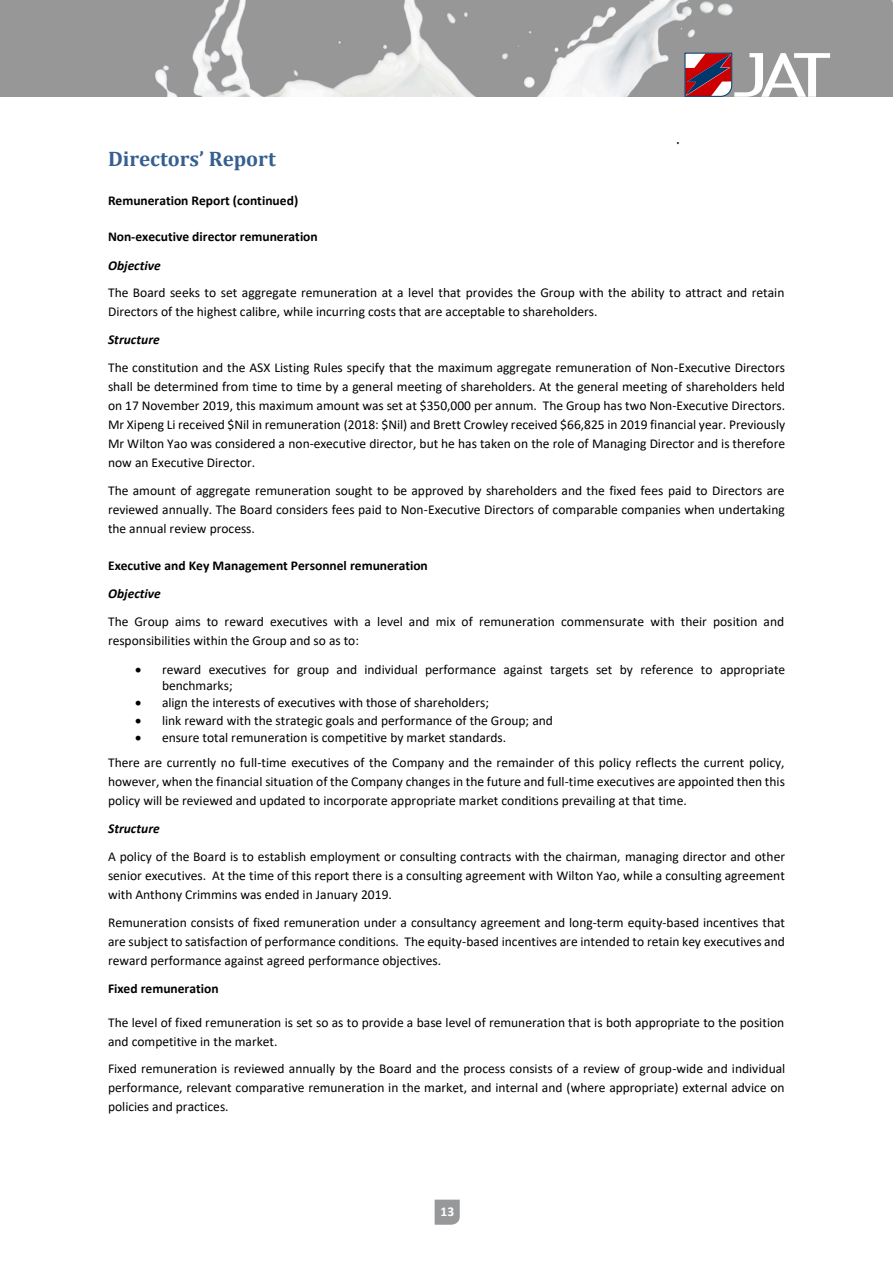
<style>
.page{position:relative;width:893px;height:1263px;background:#fff}
.page>*{position:absolute;margin:0;border:0;box-sizing:border-box;transform-origin:0 0}
.t1{font:700 21px "Cambria";color:#365f91}
.t2{font:13.5px/19px "Calibri";color:#000}
.t3{font:700 13.5px "Calibri";color:#000}
.t4{font:700 13.5px "Calibri";color:#fff}
.s1{font-weight:700}
.s2{font-weight:700;font-style:italic}
</style>
<div class="page">
<img style="left:0;top:0;width:893px;height:97px">
<svg style="left:684px;top:52px;width:146px;height:45px"></svg>
<svg style="left:435px;top:1199px;width:25px;height:26px"></svg>
<p class="t1" style="left:108px;top:143px;width:169px">Directors’ Report</p>
<p class="t3" style="left:108px;top:191px;width:192px">Remuneration Report (continued)</p>
<p class="t2" style="left:108px;top:223px;width:678px;line-height:28px"><span class="s1">Non-executive director remuneration<br></span><span class="s2">Objective<br></span>The Board seeks to set aggregate remuneration at a level that provides the Group with the ability to attract and retain</p>
<p class="t2" style="left:108px;top:297px;width:678px;line-height:28px">Directors of the highest calibre, while incurring costs that are acceptable to shareholders.<br><span class="s2">Structure<br></span>The constitution and the ASX Listing Rules specify that the maximum aggregate remuneration of Non-Executive Directors</p>
<p class="t2" style="left:108px;top:377px;width:679px;text-align:justify">shall be determined from time to time by a general meeting of shareholders. At the general meeting of shareholders held on 17 November 2019, this maximum amount was set at $350,000 per annum. The Group has two Non-Executive Directors.<br>Mr Xipeng Li received $Nil in remuneration (2018: $Nil) and Brett Crowley received $66,825 in 2019 financial year. Previously Mr Wilton Yao was considered a non-executive director, but he has taken on the role of Managing Director and is therefore now an Executive Director.</p>
<p class="t2" style="left:108px;top:481px;width:678px;text-align:justify">The amount of aggregate remuneration sought to be approved by shareholders and the fixed fees paid to Directors are reviewed annually. The Board considers fees paid to Non-Executive Directors of comparable companies when undertaking the annual review process.</p>
<p class="t2" style="left:108px;top:551px;width:678px;line-height:28px"><span class="s1">Executive and Key Management Personnel remuneration<br></span><span class="s2">Objective<br></span>The Group aims to reward executives with a level and mix of remuneration commensurate with their position and</p>
<p class="t2" style="left:108px;top:630px;width:252px">responsibilities within the Group and so as to:</p>
<p class="t2" style="left:162px;top:660px;width:625px;line-height:16.5px;text-indent:-27px">• reward executives for group and individual performance against targets set by reference to appropriate benchmarks;</p>
<p class="t2" style="left:135px;top:693px;width:355px">• align the interests of executives with those of shareholders;</p>
<p class="t2" style="left:135px;top:710px;width:419px">• link reward with the strategic goals and performance of the Group; and</p>
<p class="t2" style="left:108px;top:724px;width:678px;line-height:25.2px;text-indent:27px">• ensure total remuneration is competitive by market standards.<br>There are currently no full-time executives of the Company and the remainder of this policy reflects the current policy,</p>
<p class="t2" style="left:108px;top:771px;width:678px">however, when the financial situation of the Company changes in the future and full-time executives are appointed then this policy will be reviewed and updated to incorporate appropriate market conditions prevailing at that time.</p>
<p class="t2" style="left:108px;top:814px;width:678px;line-height:27.9px"><span class="s2">Structure<br></span>A policy of the Board is to establish employment or consulting contracts with the chairman, managing director and other</p>
<p class="t2" style="left:108px;top:866px;width:678px">senior executives. At the time of this report there is a consulting agreement with Wilton Yao, while a consulting agreement with Anthony Crimmins was ended in January 2019.</p>
<p class="t2" style="left:108px;top:912px;width:678px;text-align:justify">Remuneration consists of fixed remuneration under a consultancy agreement and long-term equity-based incentives that are subject to satisfaction of performance conditions. The equity-based incentives are intended to retain key executives and reward performance against agreed performance objectives.</p>
<p class="t3" style="left:108px;top:979px;width:112px">Fixed remuneration</p>
<p class="t2" style="left:108px;top:1012px;width:678px">The level of fixed remuneration is set so as to provide a base level of remuneration that is both appropriate to the position and competitive in the market.</p>
<p class="t2" style="left:108px;top:1059px;width:679px;text-align:justify">Fixed remuneration is reviewed annually by the Board and the process consists of a review of group-wide and individual performance, relevant comparative remuneration in the market, and internal and (where appropriate) external advice on policies and practices.</p>
<p class="t4" style="left:440px;top:1202px;width:15px">13</p>
</div>
